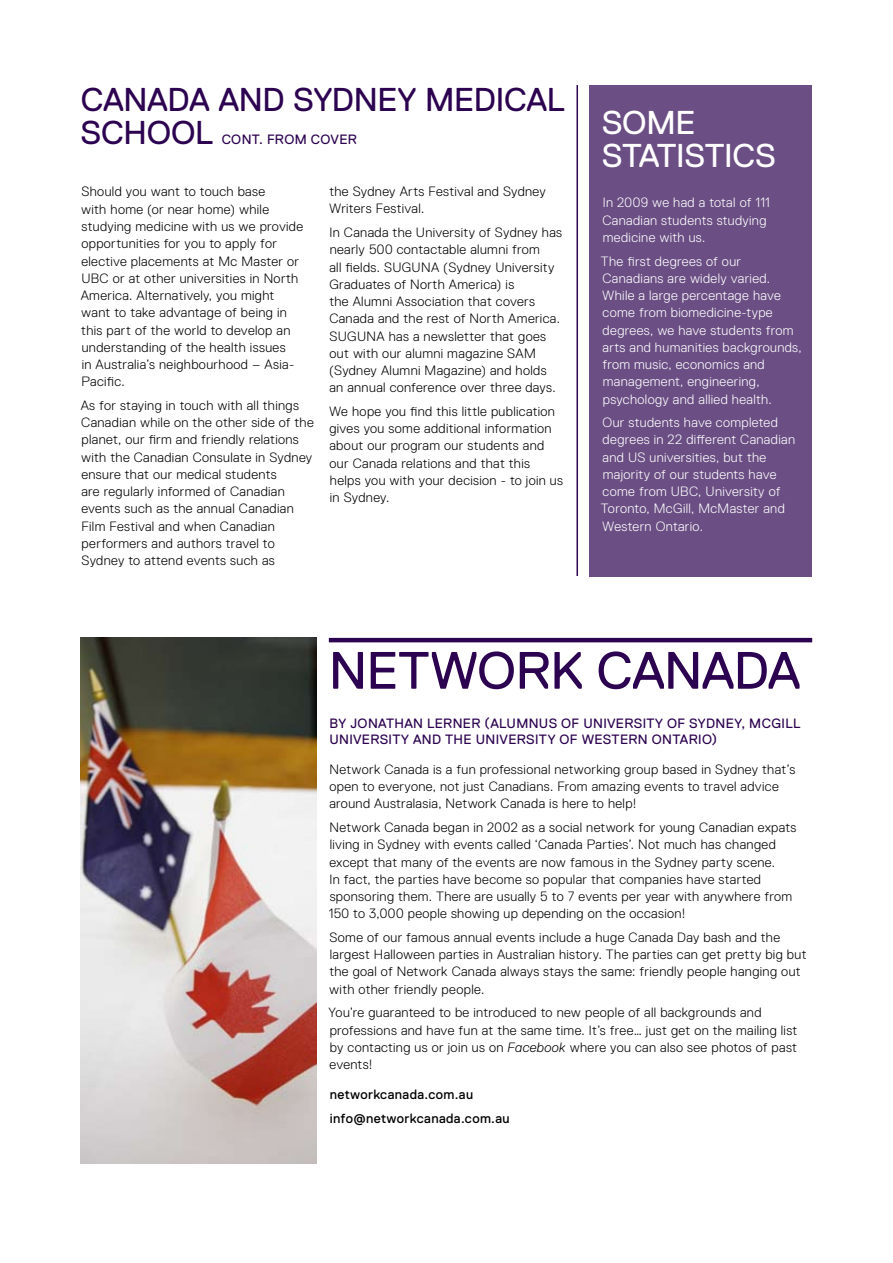
<style>
.page{position:relative;width:893px;height:1263px;background:#fff}
.page>*{position:absolute;margin:0;border:0;box-sizing:border-box;transform-origin:0 0}
.t1{font:52.5px "Replica Std";letter-spacing:-.01em;color:#2c0350}
.t2{font:33px/33px "Replica Std";letter-spacing:-.01em;color:#2c0350}
.t3{font:33px/33px "Replica Std";letter-spacing:-.015em;color:#fff}
.t4{font:300 13.5px/17.2px "Replica Std";letter-spacing:.025em;color:#000}
.t5{font:300 13.5px/17.2px "Replica Std";letter-spacing:.025em;color:#fff}
.t6{font:13.5px "Replica Std";letter-spacing:.025em;color:#2c0350}
.t7{font:13.5px/23.7px "Replica Std";letter-spacing:.03em;color:#000}
.s1{font-style:italic}
</style>
<div class="page">
<hr style="left:576px;top:85px;width:2px;height:1093px;background:#2c0350">
<div style="left:481px;top:576px;width:236px;height:612px;background:#fff"></div>
<img style="left:81px;top:638px;width:235px;height:526px">
<div style="left:590px;top:85px;width:222px;height:491px;background:#6b4f84"></div>
<hr style="left:329px;top:638px;width:483px;height:4px;background:#2c0350">
<h2 class="t2" style="left:81px;top:83px;width:466px">CANADA AND SYDNEY M EDICAL<br>SCHOOL</h2>
<p class="t6" style="left:222px;top:132px;width:11px">CONT</p>
<p class="t6" style="left:259px;top:132px;width:95px">. FROM COVER</p>
<p class="t4" style="left:81px;top:183px;width:224px">Should you want to touch base<br>with home (or near home) while studying medicine with us we provide opportunities for you to apply for elective placements at Mc Master or<br>UBC or at other universities in North<br>America. Alternatively, you might want to take advantage of being in this part of the world to develop an understanding of the health issues<br>in Australia’s neighbourhood – Asia-<br>Pacific.</p>
<p class="t4" style="left:81px;top:397px;width:235px">As for staying in touch with all things Canadian while on the other side of the planet, our firm and friendly relations with the Canadian Consulate in Sydney ensure that our medical students<br>are regularly informed of Canadian events such as the annual Canadian Film Festival and when Canadian performers and authors travel to Sydney to attend events such as</p>
<p class="t4" style="left:329px;top:183px;width:218px">the Sydney Arts Festival and Sydney<br>Writers Festival.</p>
<p class="t4" style="left:329px;top:224px;width:235px">In Canada the University of Sydney has nearly 500 contactable alumni from<br>all fields. SUGUNA (Sydney University Graduates of North America) is<br>the Alumni Association that covers Canada and the rest of North America.<br>SUGUNA has a newsletter that goes out with our alumni magazine SAM (Sydney Alumni Magazine) and holds an annual conference over three days.</p>
<p class="t4" style="left:329px;top:403px;width:235px">We hope you find this little publication gives you some additional information about our program our students and our Canada relations and that this helps you with your decision - to join us in Sydney.</p>
<h2 class="t3" style="left:602px;top:106px;width:176px">SOME<br>STATI STI CS</h2>
<p class="t5" style="left:602px;top:194px;width:169px">In 2009 we had a total of 111<br>Canadian students studying medicine with us.</p>
<p class="t5" style="left:601px;top:252px;width:202px">The first degrees of our<br>Canadians are widely varied.<br>While a large percentage have come from biomedicine-type degrees, we have students from arts and humanities backgrounds, from music, economics and management, engineering, psychology and allied health.</p>
<p class="t5" style="left:601px;top:414px;width:196px">Our students have completed degrees in 22 different Canadian and US universities, but the majority of our students have come from UBC, University of<br>Toronto, McGill, McMaster and<br>Western Ontario.</p>
<h1 class="t1" style="left:329px;top:641px;width:466px">NETWORK CANADA</h1>
<p class="t6" style="left:330px;top:716px;width:370px">BY JONATHAN LERNER (ALUMN US OF UN IVERSITY OF SYDNEY</p>
<p class="t6" style="left:741px;top:716px;width:60px">, MCGILL</p>
<p class="t6" style="left:329px;top:732px;width:126px">UN IVERSITY AND THE</p>
<p class="t6" style="left:476px;top:732px;width:116px">UNIVERSITY OF WESTE</p>
<p class="t6" style="left:628px;top:732px;width:34px">RN ONT</p>
<p class="t6" style="left:680px;top:732px;width:39px">ARIO)</p>
<p class="t4" style="left:329px;top:761px;width:467px">Network Canada is a fun professional networking group based in Sydney that’s open to everyone, not just Canadians. From amazing events to travel advice around Australasia, Network Canada is here to help!</p>
<p class="t4" style="left:329px;top:819px;width:469px">Network Canada began in 2002 as a social network for young Canadian expats living in Sydney with events called ‘Canada Parties’. Not much has changed except that many of the events are now famous in the Sydney party scene.<br>In fact, the parties have become so popular that companies have started sponsoring them. There are usually 5 to 7 events per year with anywhere from 150 to 3,000 people showing up depending on the occasion!</p>
<p class="t4" style="left:329px;top:929px;width:479px">Some of our famous annual events include a huge Canada Day bash and the largest Halloween parties in Australian history. The parties can get pretty big but the goal of Network Canada always stays the same: friendly people hanging out with other friendly people.</p>
<p class="t4" style="left:329px;top:1004px;width:470px">You’re guaranteed to be introduced to new people of all backgrounds and professions and have fun at the same time. It’s free… just get on the mailing list by contacting us or join us on <span class="s1">Facebook</span> where you can also see photos of past events!</p>
<p class="t7" style="left:330px;top:1083px;width:182px">NETWORKCANADA.COM.AU<br>INFO@NETWORKCANADA.COM.AU</p>
</div>
